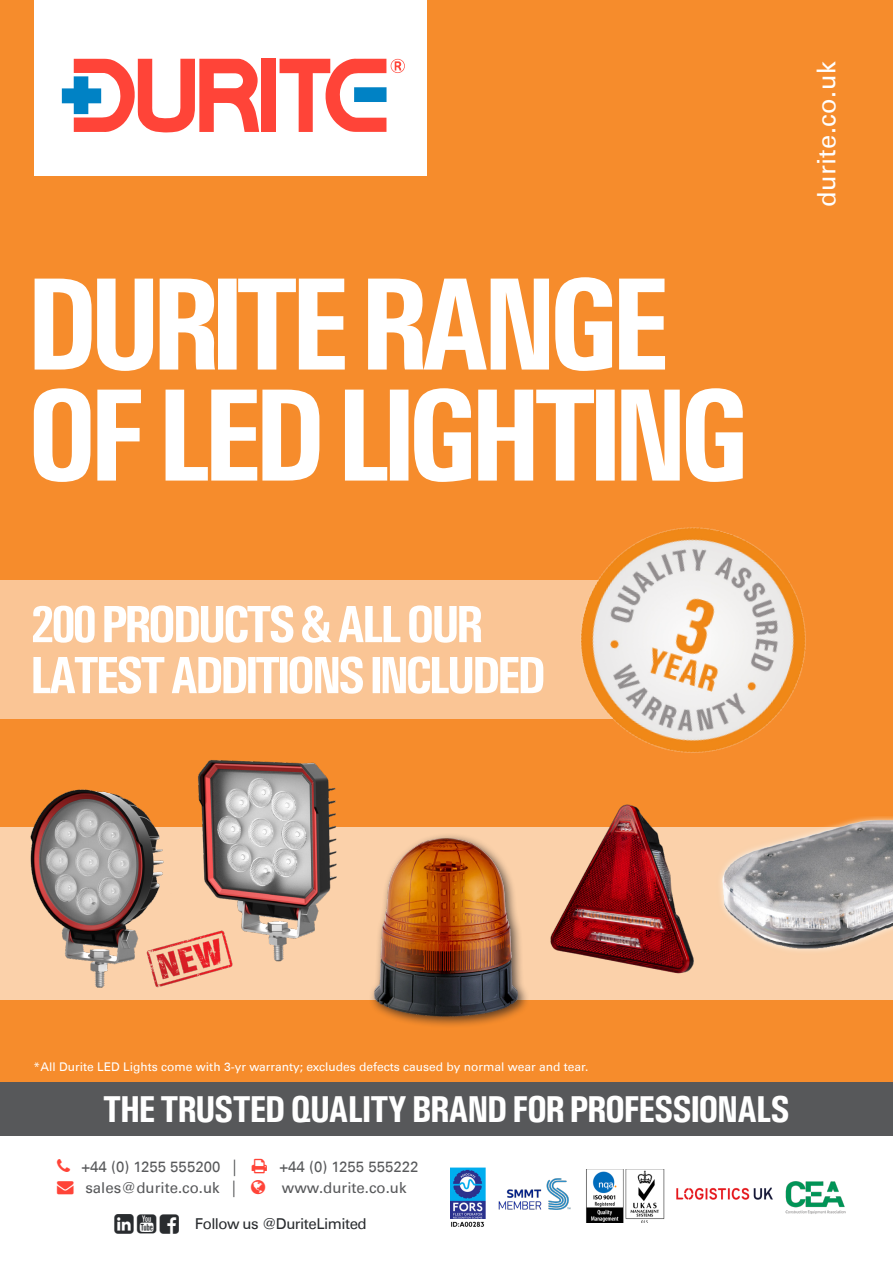
<style>
.page{position:relative;width:893px;height:1263px;background:#f68c2c}
.page>*{position:absolute;margin:0;border:0;box-sizing:border-box;transform-origin:0 0}
.t1{font:700 condensed 132px "Univers";letter-spacing:-.075em;color:#fff}
.t2{font:700 condensed 52.5px/51px "Univers";letter-spacing:-.075em;color:#fff}
.t3{font:700 condensed 37.5px "Univers";letter-spacing:-.045em;color:#fff}
.t4{font:25.5px "Univers Com 55 Roman";letter-spacing:.015em;color:#fff}
.t5{font:15px "Univers Com 55 Roman";color:#57585a}
.t6{font:15px "Univers Com 55 Roman";letter-spacing:-.03em;color:#292c2f}
.t7{font:12px "Univers Com 55 Roman";color:#fff}
.s1{font-family:"Minion Pro";font-size:16.5px}
.s2{color:#ff4438}
</style>
<div class="page">
<div style="left:0;top:1135px;width:893px;height:128px;background:#fff"></div>
<div style="left:0;top:1082px;width:893px;height:53px;background:#57585a"></div>
<div style="left:0;top:580px;width:710px;height:139px;background:#fac595"></div>
<div style="left:34px;top:0;width:392px;height:175px;background:#fff"></div>
<div style="left:262px;top:59px;width:14px;height:73px;background:#ff4438"></div>
<svg style="left:280px;top:59px;width:125px;height:73px"></svg>
<svg style="left:62px;top:59px;width:197px;height:73px"></svg>
<div style="left:0;top:828px;width:893px;height:172px;background:#fbd1aa"></div>
<img style="left:0;top:789px;width:158px;height:199px">
<img style="left:158px;top:760px;width:227px;height:202px">
<img style="left:141px;top:927px;width:98px;height:61px">
<div style="left:369px;top:833px;width:160px;height:195px;background:#231f20;opacity:.75"></div>
<img style="left:372px;top:834px;width:149px;height:186px">
<img style="left:720px;top:868px;width:173px;height:83px">
<img style="left:523px;top:868px;width:171px;height:114px">
<img style="left:450px;top:1168px;width:35px;height:59px">
<img style="left:676px;top:1187px;width:97px;height:13px">
<img style="left:498px;top:1178px;width:73px;height:32px">
<img style="left:586px;top:1169px;width:79px;height:54px">
<img style="left:785px;top:1181px;width:61px;height:33px">
<img style="left:468px;top:527px;width:425px;height:341px">
<p class="t1" style="left:26px;top:244px;width:647px">DURITE RANGE</p>
<p class="t1" style="left:26px;top:355px;width:727px">OF LED LIGHTING</p>
<p class="t2" style="left:30px;top:598px;width:518px">200 PRODUCTS &amp; ALL OUR<br>LATEST ADDITIONS INCLUDED</p>
<p class="t4" style="left:811px;top:207px;width:147px;rotate:-90deg">durite.co.uk</p>
<p class="t7" style="left:34px;top:1059px;width:556px">*All Durite LED Lights come with 3-yr warranty; excludes defects caused by normal wear and tear.</p>
<p class="t3" style="left:103px;top:1086px;width:689px">THE TRUSTED QUALITY BRAND FOR PROFESSIONALS</p>
<p class="t5" style="left:81px;top:1158px;width:157px">+44 (0) 1255 555200 <span class="s1">|</span></p>
<p class="t5" style="left:279px;top:1158px;width:140px">+44 (0) 1255 555222</p>
<p class="t5" style="left:57px;top:1179px;width:180px"><span class="s2">→</span> sales@durite.co.uk <span class="s1">|</span></p>
<p class="t5" style="left:282px;top:1179px;width:126px">www.durite.co.uk</p>
<p class="t6" style="left:195px;top:1214px;width:173px">Follow us @DuriteLimited</p>
</div>
